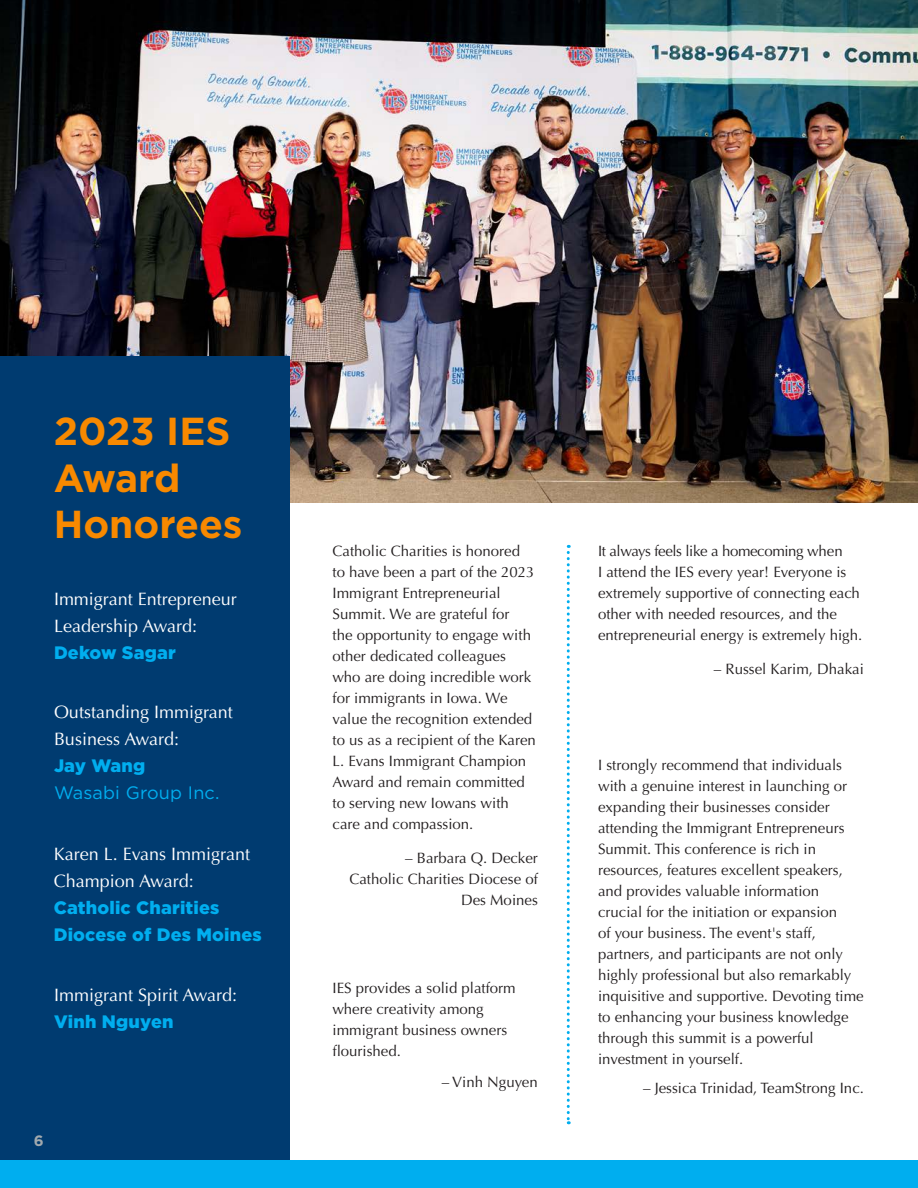
<style>
.page{position:relative;width:918px;height:1188px;background:#fff}
.page>*{position:absolute;margin:0;border:0;box-sizing:border-box;transform-origin:0 0}
.Section_Title{font:700 39px/46.8px "Gotham";color:#f88900}
._10_Body{font:18px/27px "Optima LT Std";color:#fff}
._10_Body-2{font:15px/21px "Optima LT Std";color:#231f20}
._10_Body-3{font:700 15px "Gotham";color:#a1a9ae}
.s1{font-family:"Gotham";font-weight:900;color:#00aeef}
.s2{font-family:"Gotham";color:#00aeef}
</style>
<div class="page">
<img style="left:0;top:0;width:918px;height:502px">
<div style="left:0;top:356px;width:289px;height:832px;background:#003b70"></div>
<div style="left:0;top:1160px;width:918px;height:28px;background:#00aeef"></div>
<svg style="left:567px;top:545px;width:3px;height:579px"></svg>
<p class="Section_Title" style="left:54px;top:407px;width:190px">2023 IES<br>Award<br>Honorees</p>
<p class="_10_Body" style="left:54px;top:586px;width:184px">Immigrant Entrepreneur<br>Leadership Award:<br><span class="s1">Dekow Sagar</span></p>
<p class="_10_Body" style="left:54px;top:699px;width:180px">Outstanding Immigrant<br>Business Award:<br><span class="s1">Jay Wang<br></span><span class="s2">Wasabi Group Inc.</span></p>
<p class="_10_Body" style="left:54px;top:841px;width:209px">Karen L. Evans Immigrant<br>Champion Award:<br><span class="s1">Catholic Charities<br>Diocese of Des Moines</span></p>
<p class="_10_Body-2" style="left:333px;top:541px;width:205px">Catholic Charities is honored to have been a part of the 2023<br>Immigrant Entrepreneurial<br>Summit. We are grateful for<br>the opportunity to engage with other dedicated colleagues who are doing incredible work for immigrants in Iowa. We value the recognition extended to us as a recipient of the Karen<br>L. Evans Immigrant Champion<br>Award and remain committed to serving new Iowans with care and compassion.</p>
<p class="_10_Body-2" style="left:349px;top:848px;width:190px;text-align:right">– Barbara Q. Decker<br>Catholic Charities Diocese of<br>Des Moines</p>
<p class="_10_Body" style="left:54px;top:982px;width:184px">Immigrant Spirit Award:<br><span class="s1">Vinh Nguyen</span></p>
<p class="_10_Body-2" style="left:333px;top:978px;width:185px">IES provides a solid platform where creativity among immigrant business owners flourished.</p>
<p class="_10_Body-2" style="left:442px;top:1072px;width:97px">– Vinh Nguyen</p>
<p class="_10_Body-3" style="left:34px;top:1131px;width:11px">6</p>
<p class="_10_Body-2" style="left:598px;top:541px;width:266px">It always feels like a homecoming when<br>I attend the IES every year! Everyone is extremely supportive of connecting each other with needed resources, and the entrepreneurial energy is extremely high.</p>
<p class="_10_Body-2" style="left:714px;top:659px;width:152px">– Russel Karim, Dhakai</p>
<p class="_10_Body-2" style="left:598px;top:755px;width:267px">I strongly recommend that individuals with a genuine interest in launching or expanding their businesses consider attending the Immigrant Entrepreneurs Summit. This conference is rich in resources, features excellent speakers, and provides valuable information crucial for the initiation or expansion<br>of your business. The event's staff, partners, and participants are not only highly professional but also remarkably inquisitive and supportive. Devoting time to enhancing your business knowledge through this summit is a powerful investment in yourself.</p>
<p class="_10_Body-2" style="left:643px;top:1077px;width:222px">– Jessica Trinidad, TeamStrong Inc.</p>
</div>
